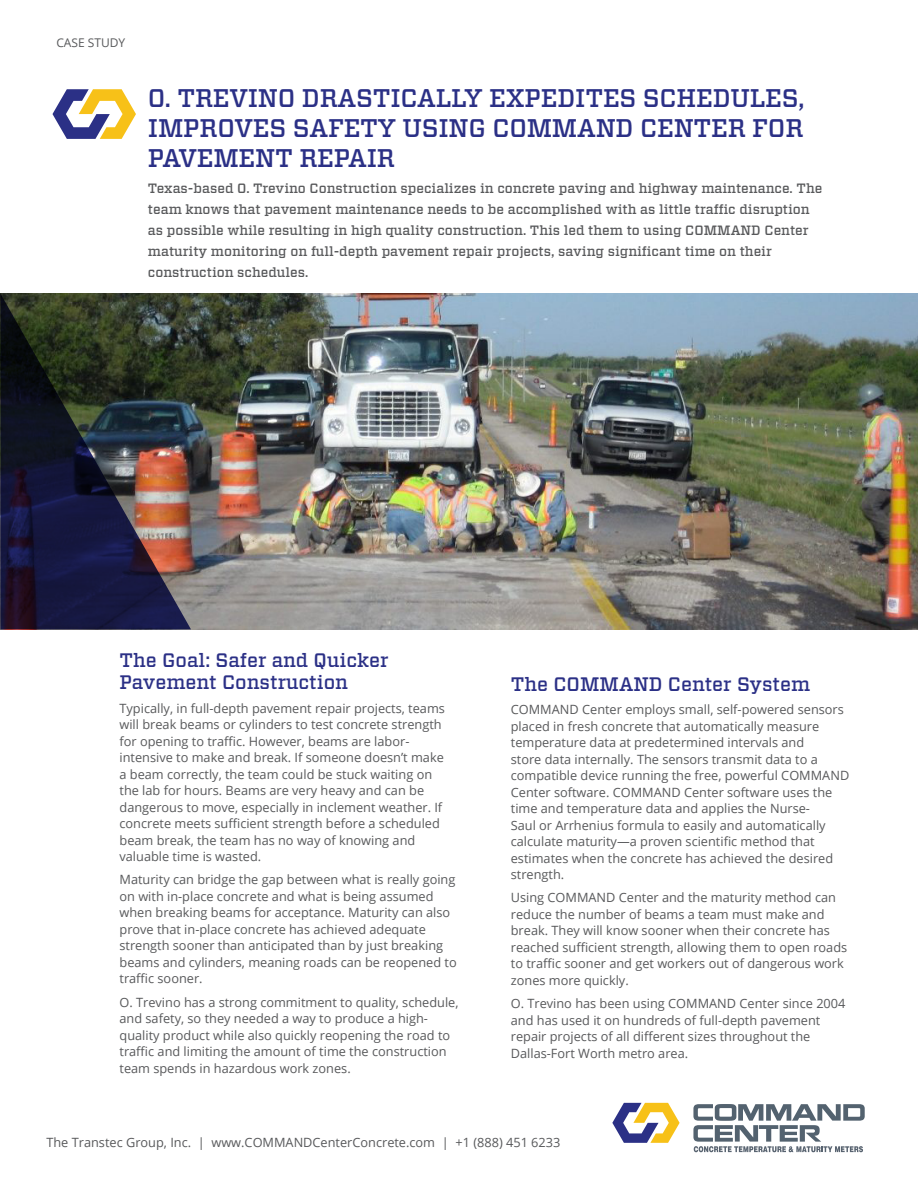
<style>
.page{position:relative;width:918px;height:1188px;background:#fff}
.page>*{position:absolute;margin:0;border:0;box-sizing:border-box;transform-origin:0 0}
.t1{font:500 25.5px/30px "Vitesse";letter-spacing:-.01em;color:#2b3086;text-align:justify}
.t2{font:500 19.5px/22.5px "Vitesse";color:#2b3086}
.t3{font:500 13.5px/21px "Vitesse";color:#58595b}
.t4{font:12.75px/16.5px "Open Sans";color:#58595b}
.t5{font:12px "Open Sans";color:#58595b}
</style>
<div class="page">
<img style="left:191px;top:293px;width:727px;height:336px">
<svg style="left:52px;top:89px;width:84px;height:50px"></svg>
<svg style="left:612px;top:1103px;width:68px;height:40px"></svg>
<svg style="left:693px;top:1104px;width:172px;height:48px"></svg>
<img style="left:0;top:293px;width:191px;height:336px">
<p class="t5" style="left:56px;top:34px;width:70px">CASE STUDY</p>
<p class="t1" style="left:148px;top:83px;width:658px">O. TREVINO DRASTICALLY EXPEDITES SCHEDULES, IMPROVES SAFETY USING COMMAND CENTER FOR PAVEMENT REPAIR</p>
<p class="t3" style="left:148px;top:178px;width:676px">Texas-based O. Trevino Construction specializes in concrete paving and highway maintenance. The team knows that pavement maintenance needs to be accomplished with as little traffic disruption as possible while resulting in high quality construction. This led them to using COMMAND Center maturity monitoring on full-depth pavement repair projects, saving significant time on their construction schedules.</p>
<p class="t2" style="left:120px;top:649px;width:270px">The Goal: Safer and Quicker<br>Pavement Construction</p>
<p class="t4" style="left:120px;top:700px;width:327px">Typically, in full-depth pavement repair projects, teams will break beams or cylinders to test concrete strength for opening to traffic. However, beams are labor&shy;intensive to make and break. If someone doesn’t make a beam correctly, the team could be stuck waiting on the lab for hours. Beams are very heavy and can be dangerous to move, especially in inclement weather. If concrete meets sufficient strength before a scheduled beam break, the team has no way of knowing and valuable time is wasted.</p>
<p class="t4" style="left:120px;top:871px;width:339px">Maturity can bridge the gap between what is really going on with in-place concrete and what is being assumed when breaking beams for acceptance. Maturity can also prove that in-place concrete has achieved adequate strength sooner than anticipated than by just breaking beams and cylinders, meaning roads can be reopened to traffic sooner.</p>
<p class="t4" style="left:120px;top:994px;width:341px">O. Trevino has a strong commitment to quality, schedule, and safety, so they needed a way to produce a high&shy;quality product while also quickly reopening the road to traffic and limiting the amount of time the construction team spends in hazardous work zones.</p>
<p class="t2" style="left:511px;top:673px;width:301px">The COMMAND Center System</p>
<p class="t4" style="left:511px;top:701px;width:340px">COMMAND Center employs small, self-powered sensors placed in fresh concrete that automatically measure temperature data at predetermined intervals and<br>store data internally. The sensors transmit data to a compatible device running the free, powerful COMMAND Center software. COMMAND Center software uses the time and temperature data and applies the Nurse-<br>Saul or Arrhenius formula to easily and automatically calculate maturity—a proven scientific method that estimates when the concrete has achieved the desired strength.</p>
<p class="t4" style="left:511px;top:889px;width:338px">Using COMMAND Center and the maturity method can reduce the number of beams a team must make and break. They will know sooner when their concrete has reached sufficient strength, allowing them to open roads to traffic sooner and get workers out of dangerous work zones more quickly.</p>
<p class="t4" style="left:511px;top:995px;width:336px">O. Trevino has been using COMMAND Center since 2004 and has used it on hundreds of full-depth pavement repair projects of all different sizes throughout the Dallas-Fort Worth metro area.</p>
<p class="t4" style="left:46px;top:1134px;width:516px">The Transtec Group, Inc. | www.COMMANDCenterConcrete.com | +1 (888) 451 6233</p>
</div>
